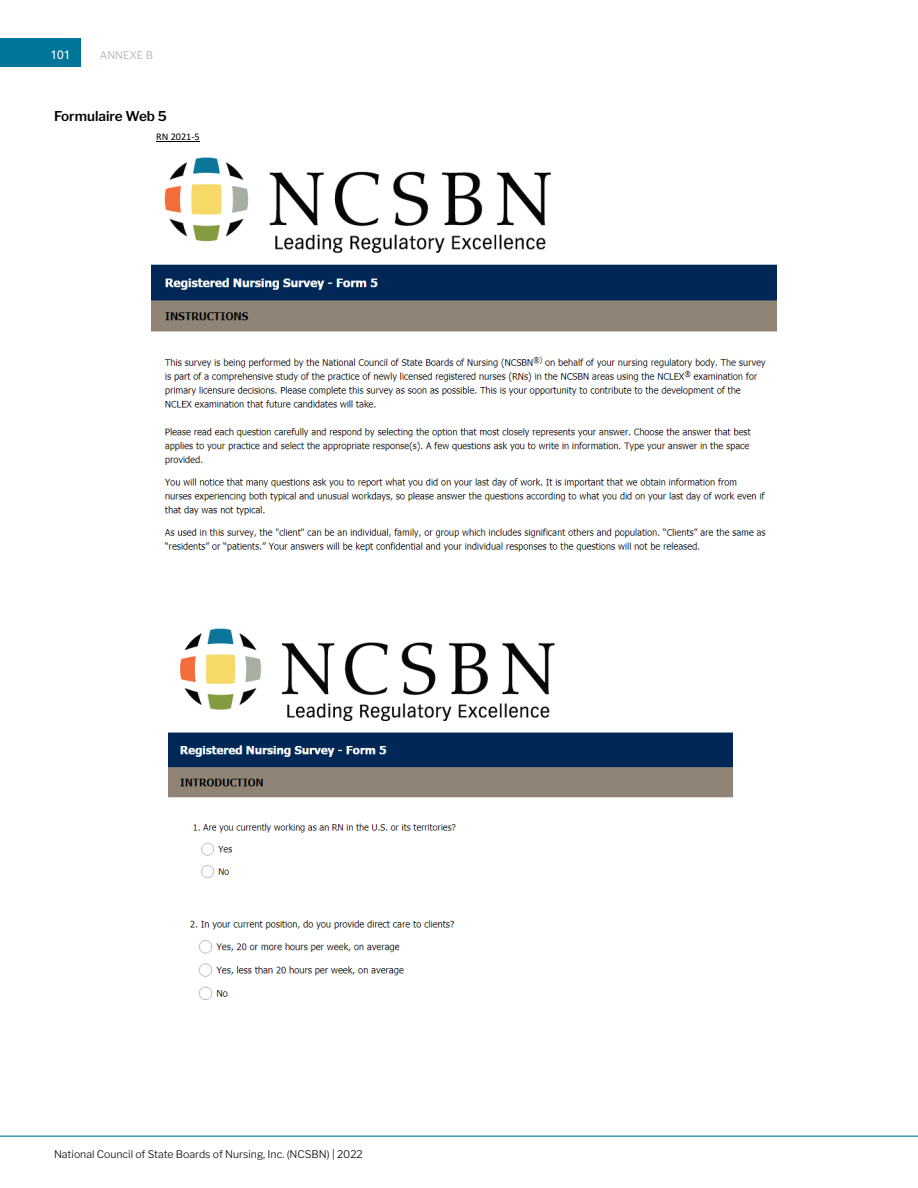
<style>
.page{position:relative;width:918px;height:1188px;background:#fff}
.page>*{position:absolute;margin:0;border:0;box-sizing:border-box;transform-origin:0 0}
.t1{font:600 13.5px "Libre Franklin";color:#000}
.t2{font:500 12px "Avenir LT Std";color:#fff}
.t3{font:300 10.5px "Libre Franklin";color:#000}
.t4{font:300 10.5px "Libre Franklin";color:#a6afa2}
.t5{font:10.2px "Calibri";color:#000}
</style>
<div class="page">
<div style="left:0;top:39px;width:81px;height:28px;background:#00759a"></div>
<hr style="left:0;top:1136px;width:918px;height:1px;background:#00759a">
<hr style="left:156px;top:141px;width:44px;height:1px;background:#000">
<img style="left:151px;top:157px;width:625px;height:395px">
<img style="left:168px;top:628px;width:565px;height:250px">
<img style="left:190px;top:920px;width:265px;height:80px">
<p class="t2" style="left:51px;top:47px;width:22px">101</p>
<p class="t4" style="left:100px;top:49px;width:55px">ANNEXE B</p>
<p class="t1" style="left:54px;top:108px;width:114px">Formulaire Web 5</p>
<p class="t5" style="left:156px;top:129px;width:45px">RN 2021-5</p>
<p class="t3" style="left:54px;top:1148px;width:310px">National Council of State Boards of Nursing, Inc. (NCSBN) | 2022</p>
</div>
